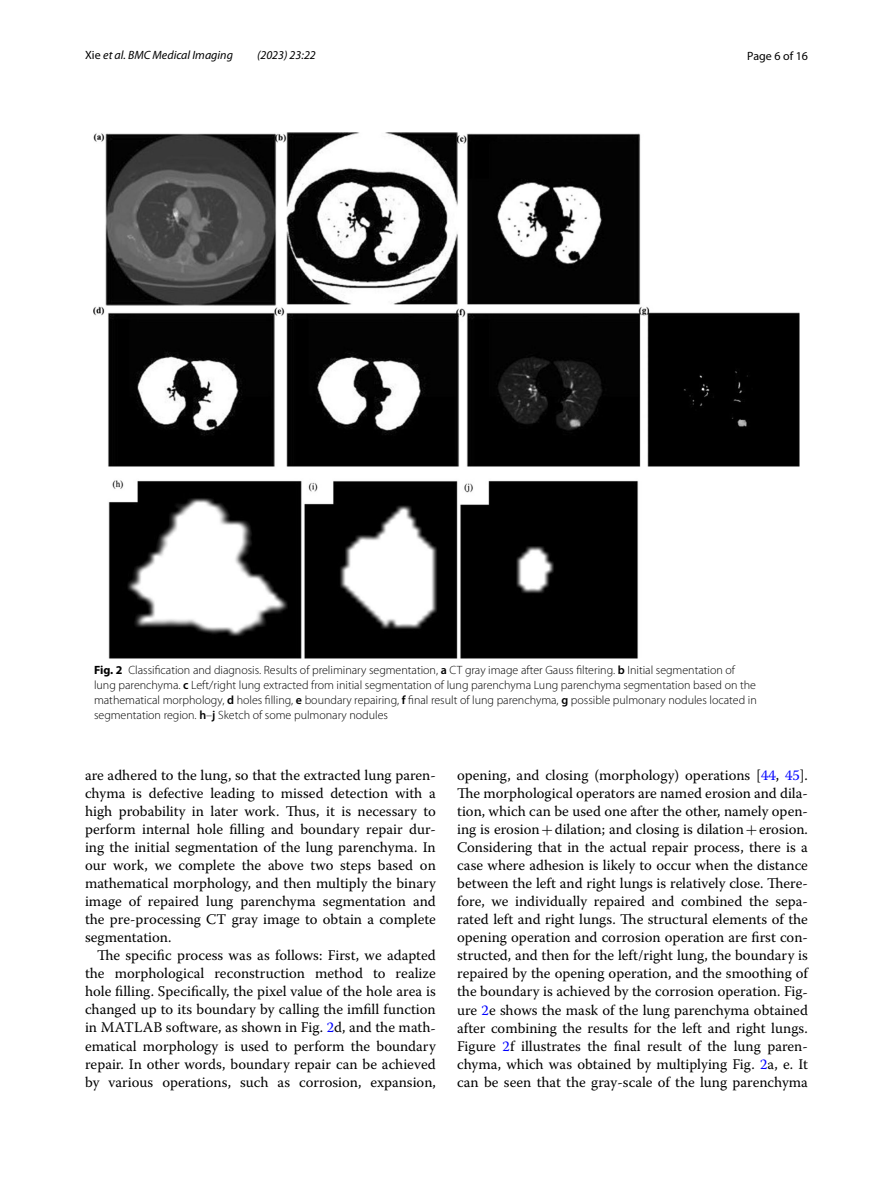
<style>
.page{position:relative;width:893px;height:1187px;background:#fff}
.page>*{position:absolute;margin:0;border:0;box-sizing:border-box;transform-origin:0 0}
.t1{font:14.7px/18px "Warnock Pro";color:#000;text-align:justify}
.t2{font:300 12px/15px "Myriad Pro";color:#000}
.t3{font:italic 12px "Myriad Pro";color:#000}
.t4{font:12px "Myriad Pro";color:#000}
.s1{font-style:normal}
.s2{font-weight:700}
.s3{font-weight:600}
.s4{color:#00f}
.s5{font-family:"MTSY"}
</style>
<div class="page">
<img style="left:94px;top:133px;width:705px;height:525px">
<p class="t3" style="left:85px;top:48px;width:149px"><span class="s1">Xie</span> et al. BMC Medical Imaging</p>
<p class="t3" style="left:257px;top:48px;width:60px">(2023) 23:22</p>
<p class="t4" style="left:747px;top:48px;width:62px">Page 6 of 16</p>
<p class="t2" style="left:94px;top:662px;width:664px"><span class="s2">Fig. 2</span> Classification and diagnosis. Results of preliminary segmentation, <span class="s3">a</span> CT gray image after Gauss filtering. <span class="s3">b</span> Initial segmentation of lung parenchyma. <span class="s3">c</span> Left/right lung extracted from initial segmentation of lung parenchyma Lung parenchyma segmentation based on the mathematical morphology, <span class="s3">d</span> holes filling, <span class="s3">e</span> boundary repairing, <span class="s3">f</span> final result of lung parenchyma, <span class="s3">g</span> possible pulmonary nodules located in segmentation region. <span class="s3">h</span>–<span class="s3">j</span> Sketch of some pulmonary nodules</p>
<p class="t1" style="left:85px;top:766px;width:352px">are adhered to the lung, so that the extracted lung paren&shy;chyma is defective leading to missed detection with a high probability in later work. Thus, it is necessary to perform internal hole filling and boundary repair dur&shy;ing the initial segmentation of the lung parenchyma. In our work, we complete the above two steps based on mathematical morphology, and then multiply the binary image of repaired lung parenchyma segmentation and the pre-processing CT gray image to obtain a complete segmentation.</p>
<p class="t1" style="left:85px;top:946px;width:352px;text-indent:12px">The specific process was as follows: First, we adapted the morphological reconstruction method to realize hole filling. Specifically, the pixel value of the hole area is changed up to its boundary by calling the imfill function in MATLAB software, as shown in Fig. <span class="s4">2</span>d, and the math&shy;ematical morphology is used to perform the boundary repair. In other words, boundary repair can be achieved by various operations, such as corrosion, expansion,</p>
<p class="t1" style="left:457px;top:766px;width:352px">opening, and closing (morphology) operations [<span class="s4">44</span>, <span class="s4">45</span>].<br>The morphological operators are named erosion and dila&shy;tion, which can be used one after the other, namely open&shy;ing is erosion<span class="s5">+</span>dilation; and closing is dilation<span class="s5">+</span>erosion.<br>Considering that in the actual repair process, there is a case where adhesion is likely to occur when the distance between the left and right lungs is relatively close. There&shy;fore, we individually repaired and combined the sepa&shy;rated left and right lungs. The structural elements of the opening operation and corrosion operation are first con&shy;structed, and then for the left/right lung, the boundary is repaired by the opening operation, and the smoothing of the boundary is achieved by the corrosion operation. Fig&shy;ure <span class="s4">2</span>e shows the mask of the lung parenchyma obtained after combining the results for the left and right lungs.<br>Figure <span class="s4">2</span>f illustrates the final result of the lung paren&shy;chyma, which was obtained by multiplying Fig. <span class="s4">2</span>a, e. It can be seen that the gray-scale of the lung parenchyma</p>
</div>
